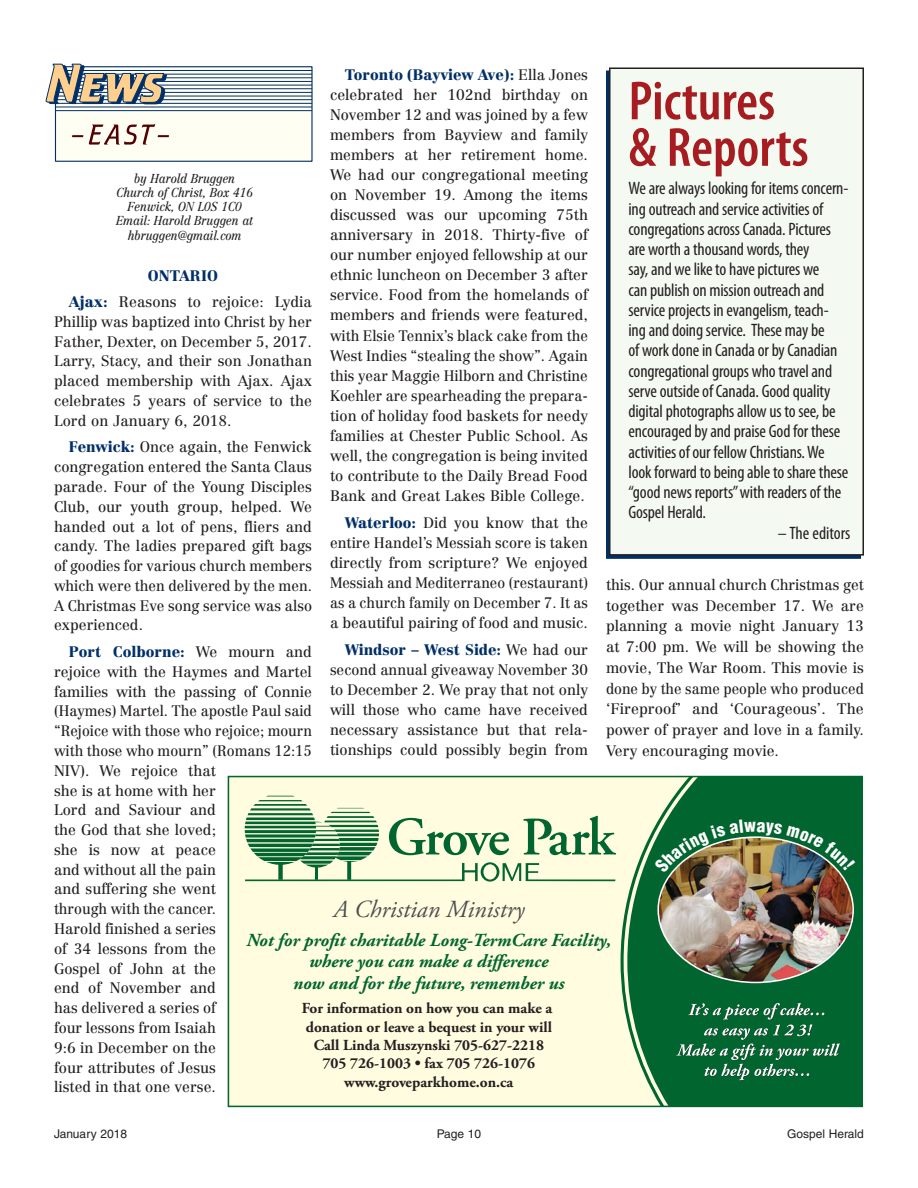
<style>
.page{position:relative;width:918px;height:1188px;background:#fff}
.page>*{position:absolute;margin:0;border:0;box-sizing:border-box;transform-origin:0 0}
.t1{font:600 condensed 55.5px/46.5px "Myriad Pro";color:#a61c20}
.t2{font:italic 24.45px "Adobe Garamond Pro";color:#4d4d4f}
.t3{font:italic 700 18.45px/21.5px "Adobe Garamond Pro";color:#00652e;text-align:center}
.t4{font:condensed 18px/20.2px "Myriad Pro";letter-spacing:-.01em;color:#231f20}
.t5{font:700 15.3px/18.5px "Adobe Garamond Pro";color:#231f20;text-align:center}
.t6{font:15px/19.8px "Centennial";color:#231f20;text-align:justify}
.t7{font:15px/20.7px "Centennial";color:#231f20;text-align:justify;scale:.96 1}
.t8{font:italic 12.75px/14.1px "Centennial";letter-spacing:-.01em;color:#231f20;text-align:center;scale:.9 1}
.t9{font:12px "Helvetica";color:#231f20}
.s1{font-weight:900;color:#002f67}
</style>
<div class="page">
<div style="left:55px;top:67px;width:257px;height:94px;background:#fffef3"></div>
<div style="left:55px;top:66px;width:258px;height:96px;border:1px solid #002f67"></div>
<hr style="left:56px;top:70px;width:256px;height:1px;background:#002f67">
<hr style="left:56px;top:74px;width:256px;height:1px;background:#002f67">
<hr style="left:56px;top:78px;width:256px;height:1px;background:#002f67">
<hr style="left:56px;top:81px;width:256px;height:1px;background:#002f67">
<hr style="left:56px;top:85px;width:256px;height:1px;background:#002f67">
<hr style="left:56px;top:88px;width:256px;height:1px;background:#002f67">
<hr style="left:56px;top:92px;width:256px;height:1px;background:#002f67">
<hr style="left:56px;top:96px;width:256px;height:1px;background:#002f67">
<hr style="left:56px;top:99px;width:256px;height:1px;background:#002f67">
<hr style="left:56px;top:103px;width:256px;height:1px;background:#002f67">
<hr style="left:56px;top:107px;width:256px;height:1px;background:#002f67">
<hr style="left:56px;top:110px;width:256px;height:1px;background:#002f67">
<svg style="left:72px;top:135px;width:11px;height:2px"></svg>
<svg style="left:89px;top:124px;width:80px;height:21px"></svg>
<svg style="left:46px;top:63px;width:121px;height:41px"></svg>
<div style="left:228px;top:777px;width:635px;height:329px;background:#fffcdf"></div>
<div style="left:855px;top:777px;width:8px;height:329px;background:#00652e"></div>
<div style="left:610px;top:68px;width:253px;height:487px;background:#f4f9f2"></div>
<div style="left:609px;top:68px;width:255px;height:488px;border:2px solid #231f20"></div>
<svg style="left:245px;top:777px;width:610px;height:329px"></svg>
<p class="t6" style="left:330px;top:64px;width:260px;text-indent:15px"><span class="s1">Toronto (Bayview Ave):</span> Ella Jones celebrated her 102nd birthday on November 12 and was joined by a few members from Bayview and family members at her retirement home.<br>We had our congregational meeting on November 19. Among the items discussed was our upcoming 75th anniversary in 2018. Thirty-five of our number enjoyed fellowship at our ethnic luncheon on December 3 after service. Food from the homelands of members and friends were featured, with Elsie Tennix’s black cake from the West Indies “stealing the show”. Again this year Maggie Hilborn and Christine Koehler are spearheading the prepara&shy;tion of holiday food baskets for needy families at Chester Public School. As well, the congregation is being invited to contribute to the Daily Bread Food Bank and Great Lakes Bible College.</p>
<p class="t6" style="left:330px;top:512px;width:260px;text-indent:15px"><span class="s1">Waterloo:</span> Did you know that the entire Handel’s Messiah score is taken directly from scripture? We enjoyed Messiah and Mediterraneo (restaurant) as a church family on December 7. It as a beautiful pairing of food and music.</p>
<p class="t6" style="left:330px;top:640px;width:260px;text-indent:15px"><span class="s1">Windsor – West Side:</span> We had our second annual giveaway November 30 to December 2. We pray that not only will those who came have received necessary assistance but that rela&shy;tionships could possibly begin from</p>
<h1 class="t1" style="left:628px;top:77px;width:182px">Pictures &amp; Reports</h1>
<p class="t8" style="left:116px;top:171px;width:154px">by Harold Bruggen<br>Church of Christ, Box 416<br>Fenwick, ON L0S 1C0<br>Email: Harold Bruggen at hbruggen@gmail.com</p>
<p class="t4" style="left:628px;top:178px;width:221px">We are always looking for items concern&shy;ing outreach and service activities of congregations across Canada. Pictures are worth a thousand words, they<br>say, and we like to have pictures we<br>can publish on mission outreach and service projects in evangelism, teach&shy;ing and doing service. These may be<br>of work done in Canada or by Canadian congregational groups who travel and serve outside of Canada. Good quality digital photographs allow us to see, be encouraged by and praise God for these activities of our fellow Christians. We look forward to being able to share these “good news reports” with readers of the Gospel Herald.</p>
<p class="t4" style="left:778px;top:522px;width:74px">– The editors</p>
<p class="t6" style="left:69px;top:262px;width:245px;line-height:26.5px;text-indent:79px"><span class="s1">ONTARIO<br>Ajax:</span> Reasons to rejoice: Lydia</p>
<p class="t6" style="left:54px;top:312px;width:260px">Phillip was baptized into Christ by her Father, Dexter, on December 5, 2017.<br>Larry, Stacy, and their son Jonathan placed membership with Ajax. Ajax celebrates 5 years of service to the Lord on January 6, 2018.</p>
<p class="t6" style="left:54px;top:437px;width:260px;text-indent:15px"><span class="s1">Fenwick:</span> Once again, the Fenwick congregation entered the Santa Claus parade. Four of the Young Disciples Club, our youth group, helped. We handed out a lot of pens, fliers and candy. The ladies prepared gift bags of goodies for various church members which were then delivered by the men.<br>A Christmas Eve song service was also experienced.</p>
<p class="t6" style="left:54px;top:642px;width:260px;text-align:left;text-indent:15px"><span class="s1">Port Colborne:</span> We mourn and rejoice with the Haymes and Martel families with the passing of Connie (Haymes) Martel. The apostle Paul said “Rejoice with those who rejoice; mourn with those who mourn” (Romans 12:15<br>NIV). We rejoice that<br>she is at home with her<br>Lord and Saviour and<br>the God that she loved;<br>she is now at peace<br>and without all the pain<br>and suffering she went<br>through with the cancer.<br>Harold finished a series<br>of 34 lessons from the<br>Gospel of John at the<br>end of November and<br>has delivered a series of<br>four lessons from Isaiah<br>9:6 in December on the<br>four attributes of Jesus<br>listed in that one verse.</p>
<p class="t7" style="left:606px;top:574px;width:270px">this. Our annual church Christmas get together was December 17. We are planning a movie night January 13 at 7:00 pm. We will be showing the movie, The War Room. This movie is done by the same people who produced ‘Fireproof’ and ‘Courageous’. The power of prayer and love in a family.<br>Very encouraging movie.</p>
<h2 class="t2" style="left:333px;top:894px;width:193px">A Christian Ministry</h2>
<p class="t3" style="left:247px;top:930px;width:366px">Not for profit charitable Long-TermCare Facility, where you can make a difference<br>now and for the future, remember us</p>
<p class="t5" style="left:302px;top:999px;width:252px">For information on how you can make a donation or leave a bequest in your will Call Linda Muszynski 705-627-2218<br>705 726-1003 • fax 705 726-1076 www.groveparkhome.on.ca</p>
<p class="t9" style="left:54px;top:1127px;width:75px">January 2018</p>
<p class="t9" style="left:437px;top:1127px;width:46px">Page 10</p>
<p class="t9" style="left:787px;top:1127px;width:78px">Gospel Herald</p>
</div>
